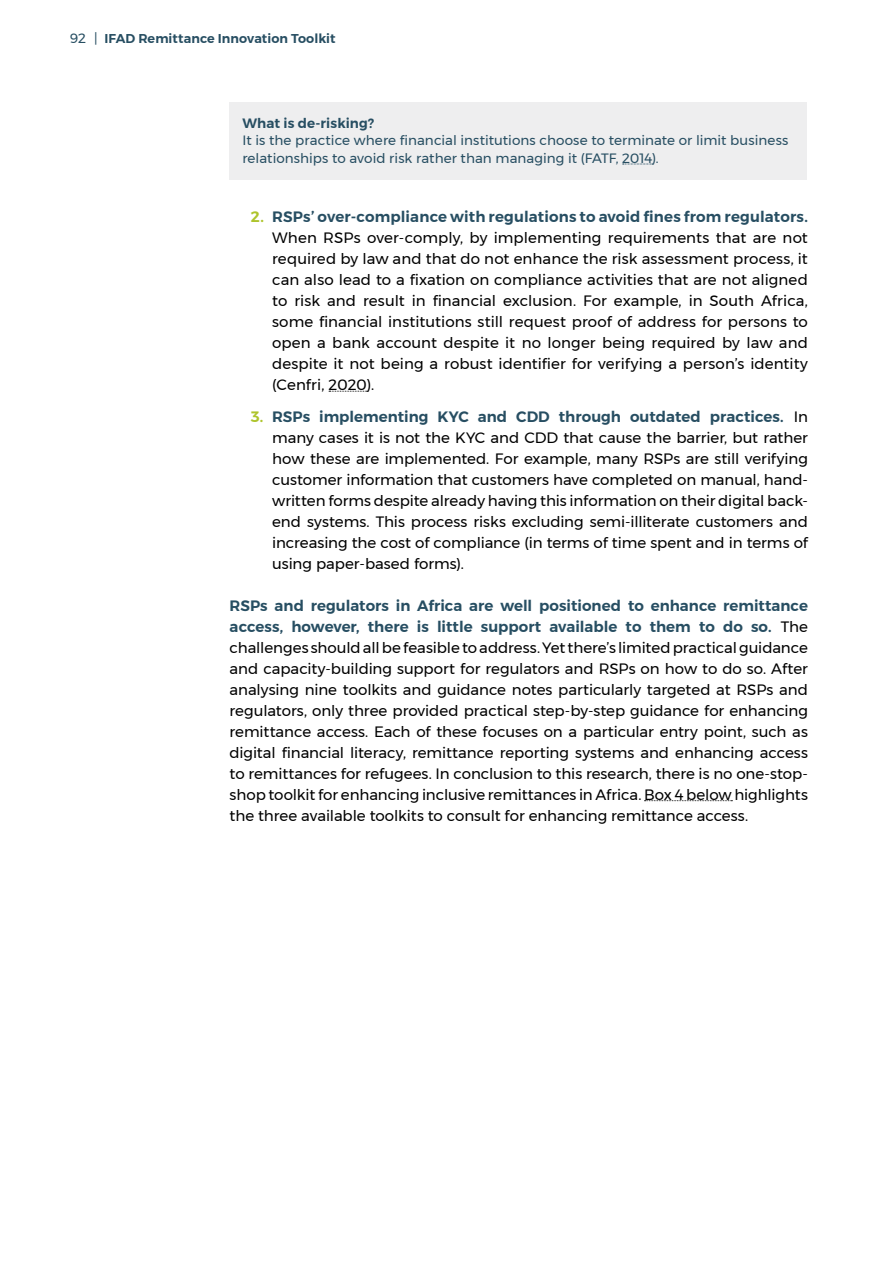
<style>
.page{position:relative;width:893px;height:1263px;background:#fff}
.page>*{position:absolute;margin:0;border:0;box-sizing:border-box;transform-origin:0 0}
.Body{font:15px/21px "Montserrat";color:#000;text-align:justify}
.Box_text_9pt{font:13.5px/17.5px "Montserrat";letter-spacing:.005em;color:#274e62}
.t1{font:600 12.75px "Montserrat";letter-spacing:.005em;color:#274e62}
.s1{font-weight:400;font-size:13.5px}
.s2{font-weight:600}
.s3{font-weight:600;color:#aec42c}
.s4{font-weight:600;color:#274e62}
</style>
<div class="page">
<svg style="left:329px;top:391px;width:38px;height:1px"></svg>
<svg style="left:644px;top:800px;width:88px;height:1px"></svg>
<div style="left:230px;top:102px;width:577px;height:78px;background:#eeeeef"></div>
<svg style="left:623px;top:164px;width:30px;height:1px"></svg>
<p class="t1" style="left:70px;top:28px;width:267px"><span class="s1">92 |</span> IFAD Remittance Innovation Toolkit</p>
<p class="Box_text_9pt" style="left:242px;top:114px;width:547px"><span class="s2">What is de-risking?<br></span>It is the practice where financial institutions choose to terminate or limit business relationships to avoid risk rather than managing it (FATF, 2014).</p>
<p class="Body" style="left:272px;top:206px;width:537px;text-indent:-21px"><span class="s3">2.</span> <span class="s4">RSPs’ over-compliance with regulations to avoid fines from regulators.<br></span>When RSPs over-comply, by implementing requirements that are not required by law and that do not enhance the risk assessment process, it can also lead to a fixation on compliance activities that are not aligned to risk and result in financial exclusion. For example, in South Africa, some financial institutions still request proof of address for persons to open a bank account despite it no longer being required by law and despite it not being a robust identifier for verifying a person’s identity (Cenfri, 2020).</p>
<p class="Body" style="left:272px;top:406px;width:537px;text-indent:-21px"><span class="s3">3.</span> <span class="s4">RSPs implementing KYC and CDD through outdated practices.</span> In many cases it is not the KYC and CDD that cause the barrier, but rather how these are implemented. For example, many RSPs are still verifying customer information that customers have completed on manual, hand&shy;written forms despite already having this information on their digital back&shy;end systems. This process risks excluding semi-illiterate customers and increasing the cost of compliance (in terms of time spent and in terms of using paper-based forms).</p>
<p class="Body" style="left:230px;top:595px;width:580px"><span class="s4">RSPs and regulators in Africa are well positioned to enhance remittance access, however, there is little support available to them to do so.</span> The challenges should all be feasible to address. Yet there’s limited practical guidance and capacity-building support for regulators and RSPs on how to do so. After analysing nine toolkits and guidance notes particularly targeted at RSPs and regulators, only three provided practical step-by-step guidance for enhancing remittance access. Each of these focuses on a particular entry point, such as digital financial literacy, remittance reporting systems and enhancing access to remittances for refugees. In conclusion to this research, there is no one-stop&shy;shop toolkit for enhancing inclusive remittances in Africa. Box 4 below highlights the three available toolkits to consult for enhancing remittance access.</p>
</div>
